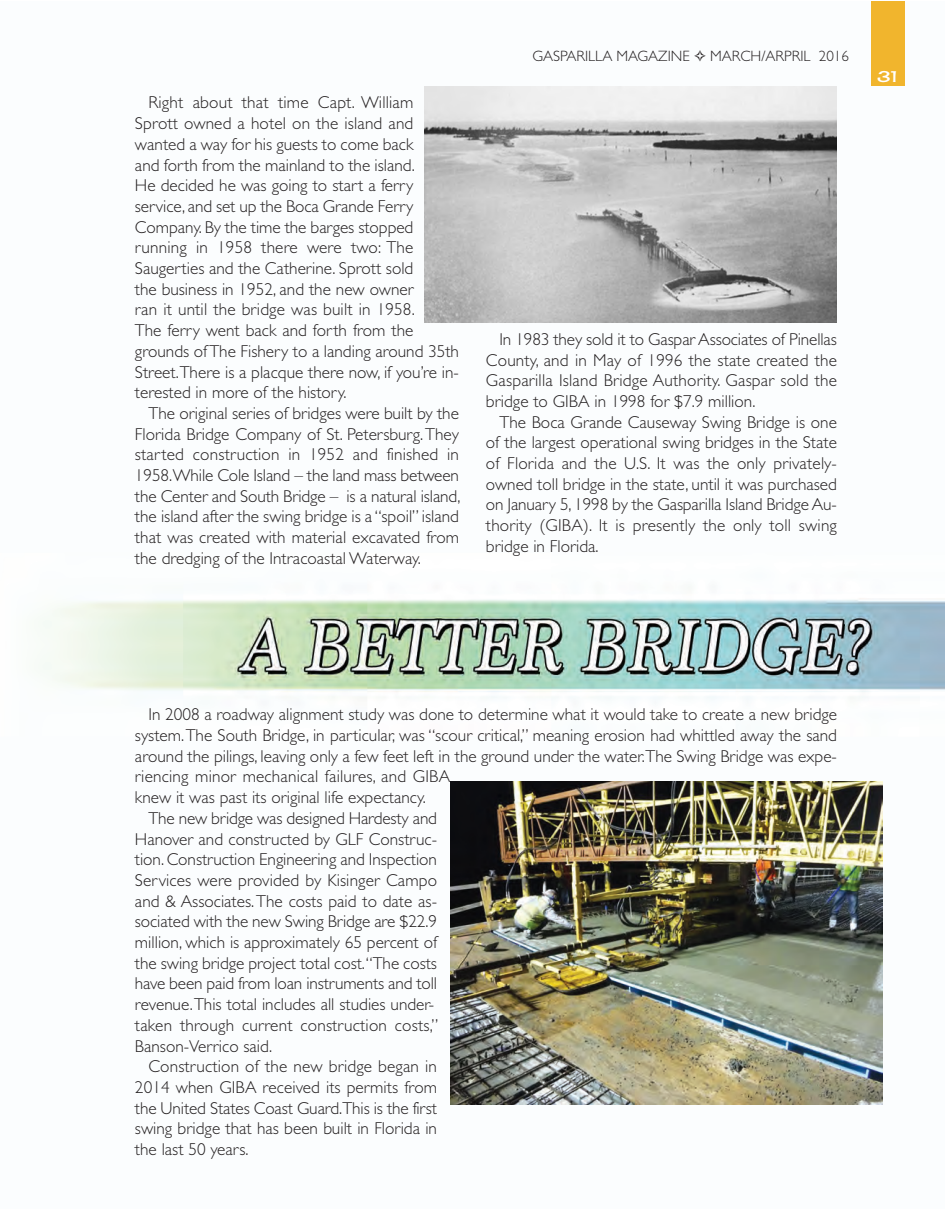
<style>
.page{position:relative;width:945px;height:1215px;background:#fff}
.page>*{position:absolute;margin:0;border:0;box-sizing:border-box;transform-origin:0 0}
.t1{font:300 17.25px "Gill Sans";color:#231f20}
.t2{font:300 15px "Gill Sans";color:#231f20}
.t3{font:15px "Cherry Cream Soda";color:#fff}
</style>
<div class="page">
<img style="left:43px;top:1px;width:902px;height:1104px">
<div style="left:871px;top:1px;width:33px;height:85px;background:#f1b52d"></div>
<img style="left:424px;top:86px;width:413px;height:236px">
<img style="left:450px;top:781px;width:432px;height:324px">
<svg style="left:695px;top:50px;width:10px;height:11px"></svg>
<p class="t1" style="left:148px;top:97px;width:266px">Right about that time Capt. William</p>
<p class="t1" style="left:135px;top:117px;width:280px">Sprott owned a hotel on the island and</p>
<p class="t1" style="left:135px;top:138px;width:280px">wanted a way for his guests to come back</p>
<p class="t1" style="left:135px;top:159px;width:281px">and forth from the mainland to the island.</p>
<p class="t1" style="left:135px;top:179px;width:280px">He decided he was going to start a ferry</p>
<p class="t1" style="left:135px;top:200px;width:280px">service, and set up the Boca Grande Ferry</p>
<p class="t1" style="left:135px;top:221px;width:280px">Company. By the time the barges stopped</p>
<p class="t1" style="left:135px;top:242px;width:280px">running in 1958 there were two: The</p>
<p class="t1" style="left:135px;top:262px;width:280px">Saugerties and the Catherine. Sprott sold</p>
<p class="t1" style="left:135px;top:283px;width:280px">the business in 1952, and the new owner</p>
<p class="t1" style="left:135px;top:304px;width:281px">ran it until the bridge was built in 1958.</p>
<p class="t1" style="left:135px;top:324px;width:280px">The ferry went back and forth from the</p>
<p class="t1" style="left:135px;top:345px;width:326px">grounds of The Fishery to a landing around 35th</p>
<p class="t1" style="left:135px;top:366px;width:325px">Street.There is a placque there now, if you’re in-</p>
<p class="t1" style="left:135px;top:386px;width:213px">terested in more of the history.</p>
<p class="t1" style="left:148px;top:407px;width:312px">The original series of bridges were built by the</p>
<p class="t1" style="left:135px;top:428px;width:326px">Florida Bridge Company of St. Petersburg. They</p>
<p class="t1" style="left:135px;top:449px;width:326px">started construction in 1952 and finished in</p>
<p class="t1" style="left:135px;top:469px;width:326px">1958.While Cole Island – the land mass between</p>
<p class="t1" style="left:135px;top:490px;width:327px">the Center and South Bridge – is a natural island,</p>
<p class="t1" style="left:135px;top:511px;width:326px">the island after the swing bridge is a “spoil” island</p>
<p class="t1" style="left:135px;top:531px;width:326px">that was created with material excavated from</p>
<p class="t1" style="left:135px;top:552px;width:287px">the dredging of the Intracoastal Waterway.</p>
<p class="t2" style="left:532px;top:50px;width:159px">GASPARILLA MAGAZINE</p>
<p class="t2" style="left:710px;top:50px;width:140px">MARCH/ARPRIL 2016</p>
<p class="t1" style="left:499px;top:333px;width:339px">In 1983 they sold it to Gaspar Associates of Pinellas</p>
<p class="t1" style="left:486px;top:354px;width:353px">County, and in May of 1996 the state created the</p>
<p class="t1" style="left:486px;top:374px;width:353px">Gasparilla Island Bridge Authority. Gaspar sold the</p>
<p class="t1" style="left:486px;top:395px;width:271px">bridge to GIBA in 1998 for $7.9 million.</p>
<p class="t1" style="left:499px;top:416px;width:339px">The Boca Grande Causeway Swing Bridge is one</p>
<p class="t1" style="left:486px;top:437px;width:353px">of the largest operational swing bridges in the State</p>
<p class="t1" style="left:486px;top:457px;width:353px">of Florida and the U.S. It was the only privately-</p>
<p class="t1" style="left:486px;top:478px;width:353px">owned toll bridge in the state, until it was purchased</p>
<p class="t1" style="left:486px;top:499px;width:353px">on January 5, 1998 by the Gasparilla Island Bridge Au-</p>
<p class="t1" style="left:486px;top:519px;width:353px">thority (GIBA). It is presently the only toll swing</p>
<p class="t1" style="left:486px;top:540px;width:114px">bridge in Florida.</p>
<p class="t3" style="left:878px;top:68px;width:22px">31</p>
<p class="t1" style="left:148px;top:709px;width:690px">In 2008 a roadway alignment study was done to determine what it would take to create a new bridge</p>
<p class="t1" style="left:135px;top:729px;width:704px">system. The South Bridge, in particular, was “scour critical,” meaning erosion had whittled away the sand</p>
<p class="t1" style="left:135px;top:750px;width:704px">around the pilings, leaving only a few feet left in the ground under the water.The Swing Bridge was expe-</p>
<p class="t1" style="left:135px;top:771px;width:317px">riencing minor mechanical failures, and GIBA</p>
<p class="t1" style="left:135px;top:791px;width:292px">knew it was past its original life expectancy.</p>
<p class="t1" style="left:148px;top:812px;width:290px">The new bridge was designed Hardesty and</p>
<p class="t1" style="left:135px;top:833px;width:304px">Hanover and constructed by GLF Construc-</p>
<p class="t1" style="left:135px;top:853px;width:304px">tion. Construction Engineering and Inspection</p>
<p class="t1" style="left:135px;top:874px;width:304px">Services were provided by Kisinger Campo</p>
<p class="t1" style="left:135px;top:895px;width:304px">and &amp; Associates. The costs paid to date as-</p>
<p class="t1" style="left:135px;top:916px;width:304px">sociated with the new Swing Bridge are $22.9</p>
<p class="t1" style="left:135px;top:936px;width:304px">million, which is approximately 65 percent of</p>
<p class="t1" style="left:135px;top:957px;width:304px">the swing bridge project total cost.“The costs</p>
<p class="t1" style="left:135px;top:978px;width:304px">have been paid from loan instruments and toll</p>
<p class="t1" style="left:135px;top:998px;width:301px">revenue. This total includes all studies under-</p>
<p class="t1" style="left:135px;top:1019px;width:305px">taken through current construction costs,”</p>
<p class="t1" style="left:135px;top:1040px;width:139px">Banson-Verrico said.</p>
<p class="t1" style="left:148px;top:1060px;width:290px">Construction of the new bridge began in</p>
<p class="t1" style="left:135px;top:1081px;width:304px">2014 when GIBA received its permits from</p>
<p class="t1" style="left:135px;top:1102px;width:304px">the United States Coast Guard.This is the first</p>
<p class="t1" style="left:135px;top:1123px;width:304px">swing bridge that has been built in Florida in</p>
<p class="t1" style="left:135px;top:1143px;width:115px">the last 50 years.</p>
</div>
